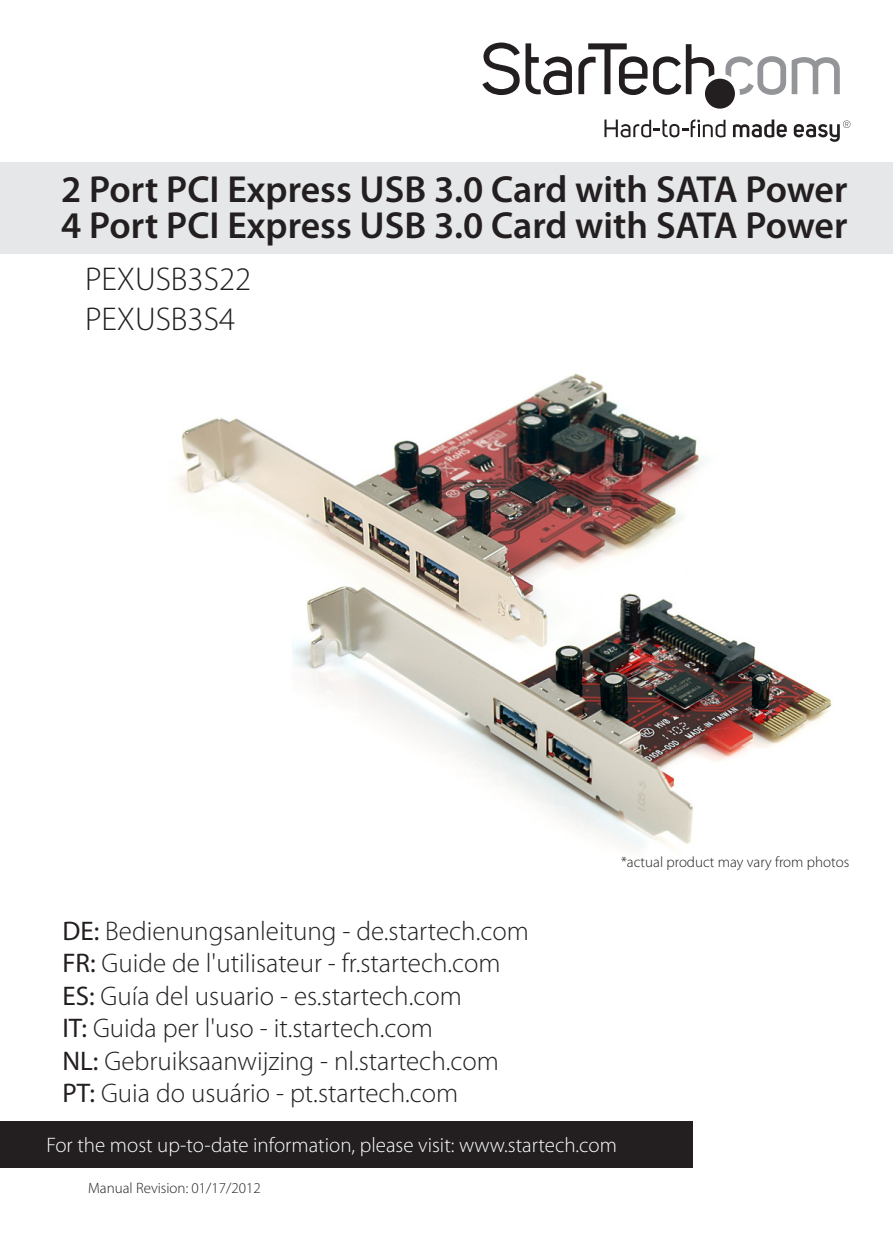
<style>
.page{position:relative;width:893px;height:1259px;background:#fff}
.page>*{position:absolute;margin:0;border:0;box-sizing:border-box;transform-origin:0 0}
.Manual_Description{font:600 37.8px "Myriad Pro";color:#231f20}
.Manual_Title_SKU{font:300 33px "Myriad Pro";color:#231f20}
.Manual_Description-2{font:300 27px "Myriad Pro";color:#231f20}
.Text{font:300 21px "Myriad Pro";color:#fff}
.Text-2{font:300 15px "Myriad Pro";color:#231f20}
.s1{font-weight:400}
</style>
<div class="page">
<svg style="left:792px;top:57px;width:48px;height:37px"></svg>
<svg style="left:725px;top:56px;width:61px;height:39px"></svg>
<svg style="left:794px;top:120px;width:56px;height:22px"></svg>
<svg style="left:733px;top:119px;width:54px;height:19px"></svg>
<svg style="left:604px;top:119px;width:121px;height:18px"></svg>
<svg style="left:482px;top:43px;width:90px;height:52px"></svg>
<svg style="left:578px;top:43px;width:69px;height:52px"></svg>
<svg style="left:653px;top:44px;width:61px;height:51px"></svg>
<div style="left:705px;top:79px;width:30px;height:30px;background:#231f20;border-radius:50%"></div>
<div style="left:0;top:1121px;width:692px;height:46px;background:#231f20"></div>
<div style="left:0;top:162px;width:893px;height:92px;background:#e6e7e9"></div>
<img style="left:178px;top:373px;width:653px;height:476px">
<p class="Manual_Description" style="left:61px;top:166px;width:788px">2 Port PCI Express USB 3.0 Card with SATA Power</p>
<p class="Manual_Description" style="left:61px;top:202px;width:788px">4 Port PCI Express USB 3.0 Card with SATA Power</p>
<p class="Manual_Title_SKU" style="left:85px;top:260px;width:168px">PEXUSB3S22</p>
<p class="Manual_Title_SKU" style="left:85px;top:299px;width:152px">PEXUSB3S4</p>
<p class="Manual_Description-2" style="left:62px;top:914px;width:468px"><span class="s1">DE:</span> Bedienungsanleitung - de.startech.com</p>
<p class="Manual_Description-2" style="left:62px;top:947px;width:440px"><span class="s1">FR:</span> Guide de l'utilisateur - fr.startech.com</p>
<p class="Manual_Description-2" style="left:62px;top:979px;width:401px"><span class="s1">ES:</span> Guía del usuario - es.startech.com</p>
<p class="Manual_Description-2" style="left:62px;top:1012px;width:372px"><span class="s1">IT:</span> Guida per l'uso - it.startech.com</p>
<p class="Manual_Description-2" style="left:62px;top:1044px;width:438px"><span class="s1">NL:</span> Gebruiksaanwijzing - nl.startech.com</p>
<p class="Manual_Description-2" style="left:62px;top:1076px;width:397px"><span class="s1">PT:</span> Guia do usuário - pt.startech.com</p>
<p class="Text-2" style="left:621px;top:852px;width:230px">*actual product may vary from photos</p>
<p class="Text" style="left:46px;top:1132px;width:572px">For the most up-to-date information, please visit: www.startech.com</p>
<p class="Text-2" style="left:88px;top:1178px;width:174px">Manual Revision: 01/17/2012</p>
</div>
